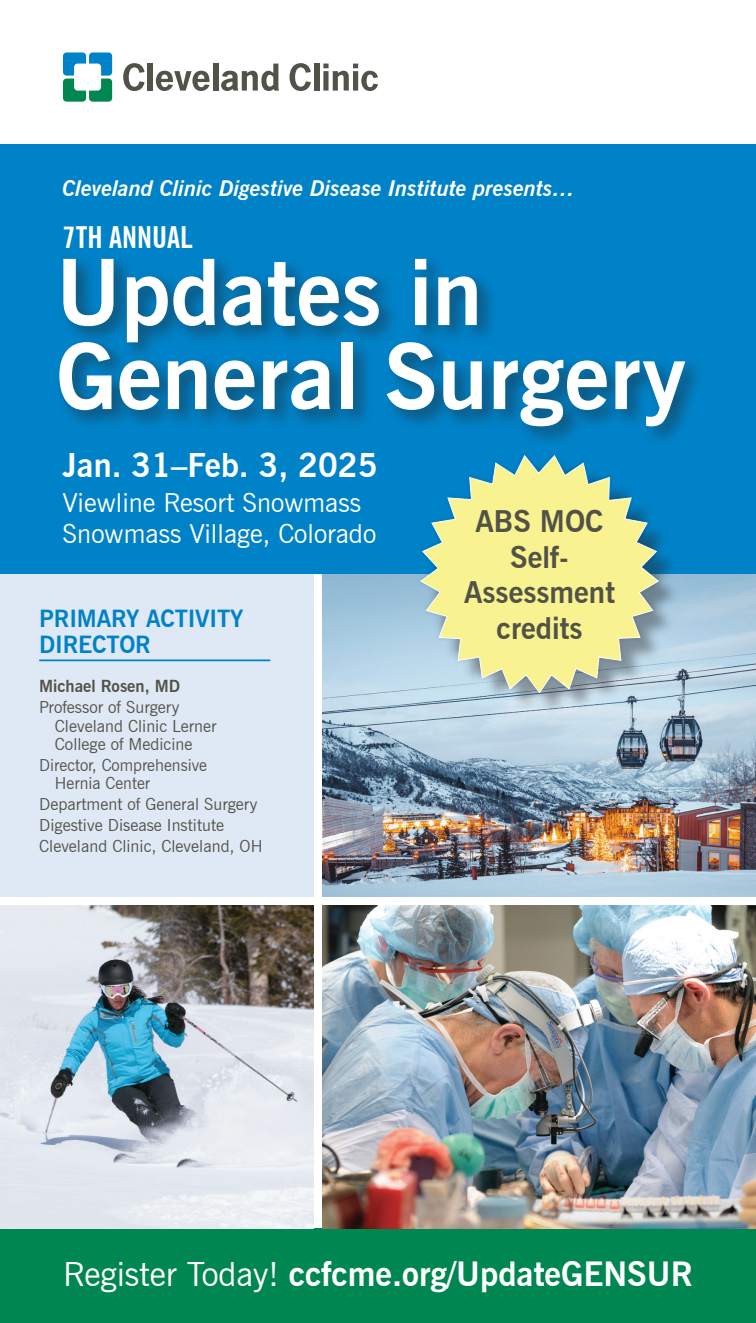
<style>
.page{position:relative;width:756px;height:1323px;background:#fff}
.page>*{position:absolute;margin:0;border:0;box-sizing:border-box;transform-origin:0 0}
.t1{font:700 91px/84px "News Gothic BT";color:#fff}
.t2{font:700 33.43px "News Gothic BT";color:#fff}
.t3{font:700 32.73px "News Gothic BT";color:#fff}
.t4{font:700 29.75px/35.7px "News Gothic BT";color:#535249;text-align:center}
.faculty_cred{font:700 condensed 29.75px "News Gothic BT";color:#fff}
.t5{font:26.25px "News Gothic BT";color:#fff}
.t6{font:700 23.62px/26.2px "News Gothic BT";letter-spacing:-.01em;color:#0082c8}
.t7{font:italic 700 21.88px "News Gothic BT";color:#fff}
.faculty_cred-2{font:16.62px/18.4px "News Gothic BT";color:#535249}
.faculty_name{font:700 16.62px "News Gothic BT";color:#535249}
.s1{font-weight:400}
</style>
<div class="page">
<div style="left:0;top:1228px;width:756px;height:95px;background:#008751"></div>
<div style="left:0;top:144px;width:756px;height:430px;background:#0082c8"></div>
<div style="left:0;top:574px;width:313px;height:323px;background:#dfe9f5"></div>
<div style="left:54px;top:253px;width:651px;height:194px;background:#231f20;opacity:.5"></div>
<img style="left:0;top:906px;width:313px;height:322px">
<img style="left:322px;top:906px;width:434px;height:322px">
<img style="left:322px;top:574px;width:434px;height:323px">
<div style="left:425px;top:460px;width:256px;height:255px;background:#231f20;opacity:.4"></div>
<img style="left:414px;top:460px;width:251px;height:240px">
<svg style="left:420px;top:455px;width:239px;height:238px;background:#c1d6a3"></svg>
<hr style="left:39px;top:659px;width:231px;height:2px;background:#0082c8">
<svg style="left:63px;top:52px;width:49px;height:50px"></svg>
<svg style="left:123px;top:63px;width:22px;height:28px"></svg>
<div style="left:148px;top:64px;width:5px;height:27px;background:#535249"></div>
<svg style="left:156px;top:71px;width:54px;height:20px"></svg>
<div style="left:213px;top:64px;width:5px;height:27px;background:#535249"></div>
<svg style="left:290px;top:63px;width:21px;height:28px"></svg>
<div style="left:314px;top:64px;width:5px;height:27px;background:#535249"></div>
<svg style="left:323px;top:64px;width:55px;height:27px"></svg>
<svg style="left:221px;top:64px;width:58px;height:27px"></svg>
<p class="t7" style="left:63px;top:175px;width:513px">Cleveland Clinic Digestive Disease Institute presents…</p>
<p class="faculty_cred" style="left:63px;top:219px;width:131px">7TH ANNUAL</p>
<p class="t1" style="left:56px;top:250px;width:631px">Updates in<br>General Surgery</p>
<p class="t3" style="left:63px;top:445px;width:316px">Jan. 31–Feb. 3, 2025</p>
<p class="t5" style="left:63px;top:487px;width:300px">Viewline Resort Snowmass</p>
<p class="t5" style="left:63px;top:518px;width:315px">Snowmass Village, Colorado</p>
<p class="t4" style="left:464px;top:503px;width:152px">ABS MOC<br>Self-<br>Assessment credits</p>
<p class="t6" style="left:39px;top:605px;width:206px">PRIMARY ACTIVITY<br>DIRECTOR</p>
<p class="faculty_name" style="left:39px;top:676px;width:143px">Michael Rosen, MD</p>
<p class="faculty_cred-2" style="left:55px;top:698px;width:163px;text-indent:-16px">Professor of Surgery<br>Cleveland Clinic Lerner<br>College of Medicine</p>
<p class="faculty_cred-2" style="left:55px;top:756px;width:154px;text-indent:-16px">Director, Comprehensive<br>Hernia Center</p>
<p class="faculty_cred-2" style="left:39px;top:795px;width:220px">Department of General Surgery</p>
<p class="faculty_cred-2" style="left:39px;top:816px;width:186px">Digestive Disease Institute</p>
<p class="faculty_cred-2" style="left:39px;top:837px;width:225px">Cleveland Clinic, Cleveland, OH</p>
<p class="t2" style="left:63px;top:1254px;width:631px"><span class="s1">Register Today!</span> ccfcme.org/UpdateGENSUR</p>
</div>
